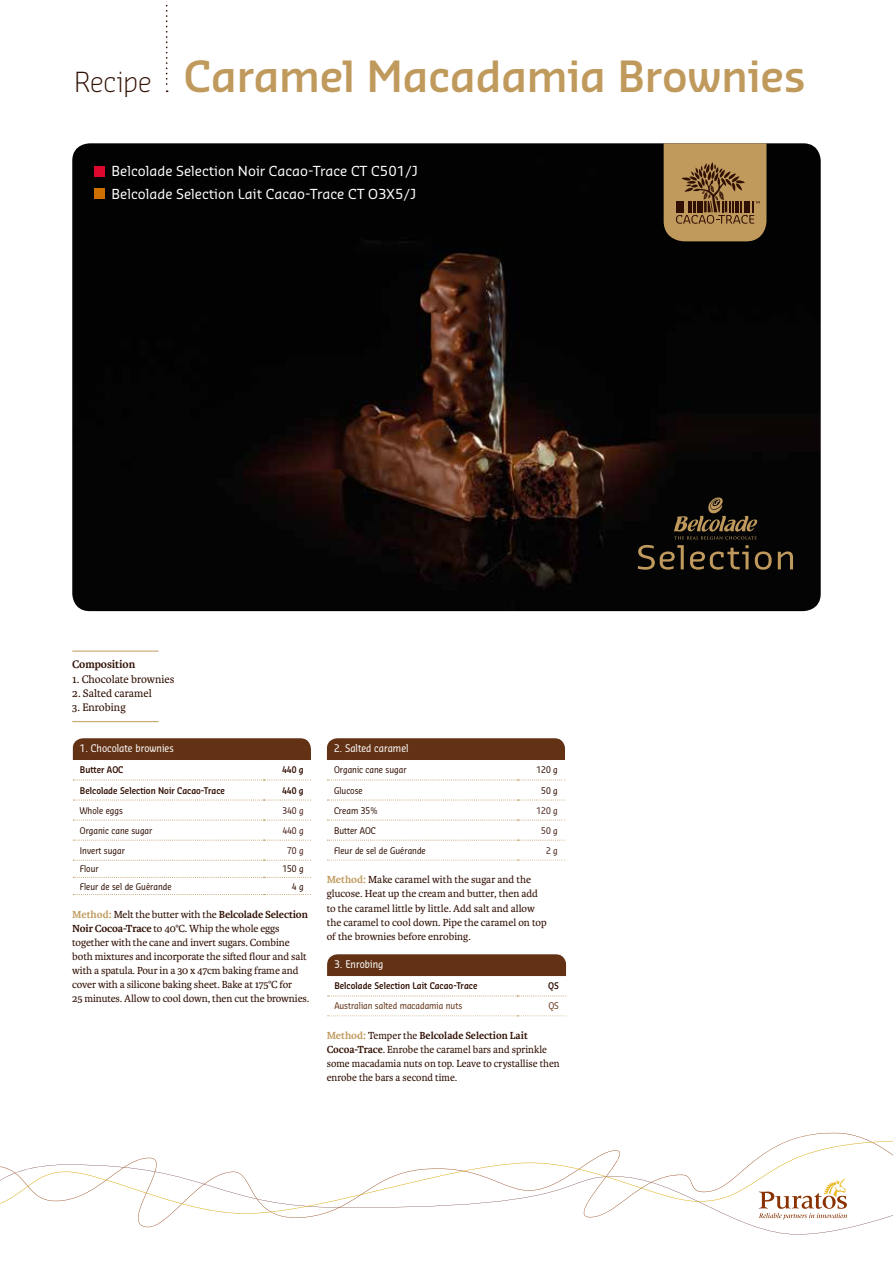
<style>
.page{position:relative;width:893px;height:1263px;background:#fff}
.page>*{position:absolute;margin:0;border:0;box-sizing:border-box;transform-origin:0 0}
.t1{font:600 42px "Sansa Std";letter-spacing:-.01em;color:#c09a5d}
.t2{font:13.5px/22.2px "Sansa Pro";color:#fff}
.t3{font:11.55px "Karmina";color:#311004}
.t4{font:700 11.55px "Karmina";letter-spacing:-.01em;color:#311004}
.t5{font:10.95px/14.1px "Karmina";letter-spacing:-.01em;color:#311004}
.t6{font:10.35px "Sansa Con Std";color:#fff}
.t7{font:9px "Sansa Con Std";color:#311004}
.t8{font:600 9px "Sansa Con Std";color:#311004}
.t9{font:9px "Sansa Con Std";color:#633215}
.t10{font:9px "Sansa Con Std";color:#482218}
.s1{font-weight:300;font-size:27px;color:#311004}
.s2{font-weight:700;color:#c09a5d}
.s3{font-weight:700}
</style>
<div class="page">
<svg style="left:138px;top:1132px;width:754px;height:95px"></svg>
<svg style="left:0;top:1141px;width:892px;height:73px"></svg>
<svg style="left:759px;top:1178px;width:88px;height:41px"></svg>
<svg style="left:166px;top:1px;width:2px;height:91px"></svg>
<img style="left:72px;top:143px;width:749px;height:468px">
<div style="left:94px;top:166px;width:10px;height:10px;background:#de072d"></div>
<div style="left:94px;top:188px;width:10px;height:10px;background:#cf6f00"></div>
<div style="left:73px;top:738px;width:238px;height:22px;background:#633215"></div>
<svg style="left:73px;top:779px;width:238px;height:1px"></svg>
<svg style="left:73px;top:799px;width:238px;height:1px"></svg>
<svg style="left:73px;top:820px;width:238px;height:1px"></svg>
<svg style="left:73px;top:840px;width:238px;height:1px"></svg>
<svg style="left:73px;top:860px;width:238px;height:1px"></svg>
<svg style="left:73px;top:877px;width:238px;height:1px"></svg>
<svg style="left:73px;top:894px;width:238px;height:1px"></svg>
<div style="left:327px;top:738px;width:238px;height:22px;background:#633215"></div>
<svg style="left:327px;top:779px;width:239px;height:1px"></svg>
<svg style="left:327px;top:799px;width:239px;height:1px"></svg>
<svg style="left:327px;top:820px;width:239px;height:1px"></svg>
<svg style="left:327px;top:840px;width:239px;height:1px"></svg>
<svg style="left:327px;top:860px;width:238px;height:1px"></svg>
<div style="left:327px;top:954px;width:239px;height:22px;background:#633215"></div>
<svg style="left:327px;top:995px;width:240px;height:1px"></svg>
<svg style="left:327px;top:1015px;width:240px;height:1px"></svg>
<hr style="left:72px;top:651px;width:87px;height:1px;background:#c09a5d">
<hr style="left:72px;top:721px;width:87px;height:1px;background:#c09a5d">
<svg style="left:664px;top:143px;width:102px;height:98px;background:#a7824e"></svg>
<svg style="left:638px;top:545px;width:46px;height:25px"></svg>
<svg style="left:690px;top:545px;width:59px;height:25px"></svg>
<svg style="left:755px;top:551px;width:17px;height:19px"></svg>
<svg style="left:778px;top:551px;width:15px;height:18px"></svg>
<svg style="left:674px;top:497px;width:85px;height:42px;background:#2c2417"></svg>
<h1 class="t1" style="left:74px;top:49px;width:733px"><span class="s1">Recipe</span> Caramel Macadamia Brownies</h1>
<p class="t2" style="left:111px;top:160px;width:308px">Belcolade Selection Noir Cacao-Trace CT C501/J<br>Belcolade Selection Lait Cacao-Trace CT O3X5/J</p>
<p class="t4" style="left:72px;top:658px;width:65px">Composition</p>
<p class="t3" style="left:72px;top:672px;width:104px">1. Chocolate brownies</p>
<p class="t3" style="left:72px;top:686px;width:81px">2. Salted caramel</p>
<p class="t3" style="left:72px;top:701px;width:55px">3. Enrobing</p>
<p class="t6" style="left:80px;top:742px;width:95px">1. Chocolate brownies</p>
<p class="t8" style="left:80px;top:764px;width:45px">Butter AOC</p>
<p class="t8" style="left:282px;top:764px;width:23px">440 g</p>
<p class="t8" style="left:80px;top:784px;width:147px">Belcolade Selection Noir Cacao-Trace</p>
<p class="t8" style="left:282px;top:784px;width:23px">440 g</p>
<p class="t7" style="left:80px;top:804px;width:45px">Whole eggs</p>
<p class="t10" style="left:282px;top:804px;width:23px">340 g</p>
<p class="t7" style="left:80px;top:824px;width:74px">Organic cane sugar</p>
<p class="t10" style="left:282px;top:824px;width:23px">440 g</p>
<p class="t7" style="left:80px;top:844px;width:47px">Invert sugar</p>
<p class="t10" style="left:287px;top:844px;width:18px">70 g</p>
<p class="t7" style="left:80px;top:863px;width:20px">Flour</p>
<p class="t7" style="left:282px;top:863px;width:23px">150 g</p>
<p class="t7" style="left:80px;top:880px;width:93px">Fleur de sel de Guérande</p>
<p class="t7" style="left:292px;top:880px;width:13px">4 g</p>
<p class="t5" style="left:327px;top:873px;width:222px"><span class="s2">Method:</span> Make caramel with the sugar and the glucose. Heat up the cream and butter, then add to the caramel little by little. Add salt and allow the caramel to cool down. Pipe the caramel on top of the brownies before enrobing.</p>
<p class="t6" style="left:334px;top:742px;width:76px">2. Salted caramel</p>
<p class="t7" style="left:334px;top:764px;width:74px">Organic cane sugar</p>
<p class="t7" style="left:536px;top:764px;width:23px">120 g</p>
<p class="t7" style="left:334px;top:784px;width:30px">Glucose</p>
<p class="t7" style="left:541px;top:784px;width:18px">50 g</p>
<p class="t7" style="left:334px;top:804px;width:45px">Cream 35%</p>
<p class="t10" style="left:536px;top:804px;width:23px">120 g</p>
<p class="t7" style="left:334px;top:824px;width:43px">Butter AOC</p>
<p class="t10" style="left:541px;top:824px;width:18px">50 g</p>
<p class="t7" style="left:334px;top:844px;width:93px">Fleur de sel de Guérande</p>
<p class="t10" style="left:546px;top:844px;width:13px">2 g</p>
<p class="t5" style="left:72px;top:907px;width:238px"><span class="s2">Method:</span> Melt the butter with the <span class="s3">Belcolade Selection Noir Cocoa-Trace</span> to 40°C. Whip the whole eggs together with the cane and invert sugars. Combine both mixtures and incorporate the sifted flour and salt with a spatula. Pour in a 30 x 47cm baking frame and cover with a silicone baking sheet. Bake at 175°C for<br>25 minutes. Allow to cool down, then cut the brownies.</p>
<p class="t6" style="left:334px;top:958px;width:51px">3. Enrobing</p>
<p class="t8" style="left:334px;top:980px;width:145px">Belcolade Selection Lait Cacao-Trace</p>
<p class="t8" style="left:548px;top:980px;width:12px">QS</p>
<p class="t9" style="left:334px;top:1000px;width:129px">Australian salted macadamia nuts</p>
<p class="t9" style="left:548px;top:1000px;width:12px">QS</p>
<p class="t5" style="left:327px;top:1028px;width:235px"><span class="s2">Method:</span> Temper the <span class="s3">Belcolade Selection Lait Cocoa-Trace</span>. Enrobe the caramel bars and sprinkle some macadamia nuts on top. Leave to crystallise then enrobe the bars a second time.</p>
</div>
